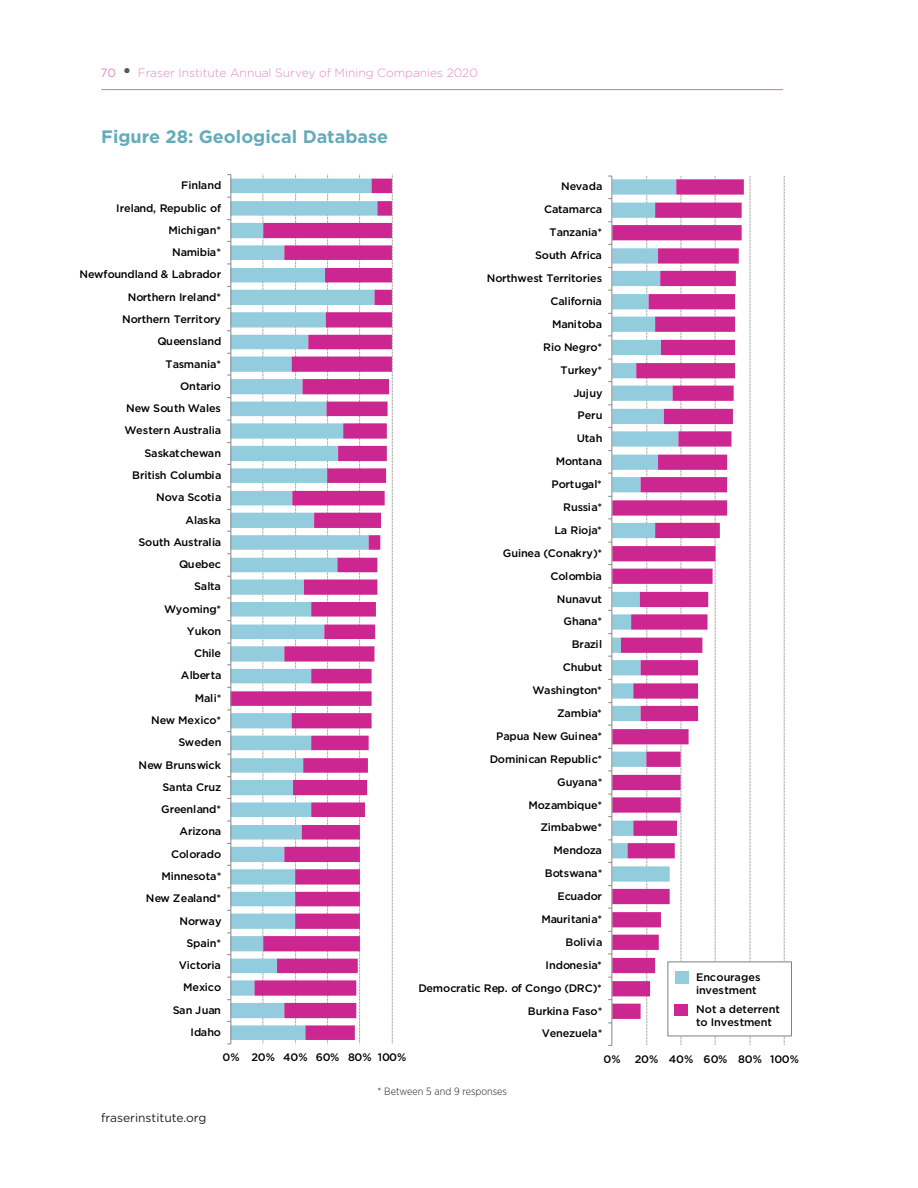
<style>
.page{position:relative;width:918px;height:1188px;background:#fff}
.page>*{position:absolute;margin:0;border:0;box-sizing:border-box;transform-origin:0 0}
.subhead1{font:700 18px "Gotham";color:#64acbb}
.t1{font:300 12px "Gotham";color:#e18ac5}
.t2{font:12px "Gotham";color:#231f20}
.t3{font:500 10.95px/13px "Gotham";letter-spacing:-.015em;color:#000}
.table-sources{font:300 10.5px "Gotham Narrow";color:#231f20}
.s1{font-weight:400}
.s2{font-size:21px;color:#57585a}
</style>
<div class="page">
<hr style="left:101px;top:89px;width:682px;height:1px;background:#da6db7">
<svg style="left:392px;top:175px;width:1px;height:869px"></svg>
<svg style="left:232px;top:179px;width:160px;height:861px"></svg>
<hr style="left:231px;top:175px;width:1px;height:869px;background:#868686">
<svg style="left:646px;top:176px;width:1px;height:869px"></svg>
<svg style="left:681px;top:176px;width:1px;height:869px"></svg>
<svg style="left:715px;top:176px;width:1px;height:869px"></svg>
<svg style="left:750px;top:176px;width:1px;height:869px"></svg>
<svg style="left:784px;top:176px;width:1px;height:869px"></svg>
<svg style="left:613px;top:179px;width:131px;height:840px"></svg>
<hr style="left:612px;top:176px;width:1px;height:869px;background:#868686">
<div style="left:668px;top:962px;width:123px;height:74px;background:#fff"></div>
<div style="left:676px;top:971px;width:13px;height:12px;background:#93cddd"></div>
<div style="left:674px;top:1004px;width:13px;height:12px;background:#cc2691"></div>
<p class="t1" style="left:101px;top:65px;width:379px"><span class="s1">70</span> <span class="s2">•</span> Fraser Institute Annual Survey of Mining Companies 2020</p>
<p class="subhead1" style="left:101px;top:124px;width:289px">Figure 28: Geological Database</p>
<p class="t3" style="left:181px;top:179px;width:42px">Finland</p>
<p class="t3" style="left:116px;top:201px;width:107px">Ireland, Republic of</p>
<p class="t3" style="left:168px;top:223px;width:54px">Michigan*</p>
<p class="t3" style="left:172px;top:246px;width:51px">Namibia*</p>
<p class="t3" style="left:79px;top:268px;width:143px">Newfoundland &amp; Labrador</p>
<p class="t3" style="left:128px;top:290px;width:95px">Northern Ireland*</p>
<p class="t3" style="left:122px;top:312px;width:100px">Northern Territory</p>
<p class="t3" style="left:157px;top:335px;width:66px">Queensland</p>
<p class="t3" style="left:166px;top:357px;width:57px">Tasmania*</p>
<p class="t3" style="left:180px;top:379px;width:42px">Ontario</p>
<p class="t3" style="left:126px;top:402px;width:96px">New South Wales</p>
<p class="t3" style="left:125px;top:424px;width:98px">Western Australia</p>
<p class="t3" style="left:145px;top:446px;width:78px">Saskatchewan</p>
<p class="t3" style="left:132px;top:468px;width:91px">British Columbia</p>
<p class="t3" style="left:156px;top:491px;width:67px">Nova Scotia</p>
<p class="t3" style="left:186px;top:513px;width:37px">Alaska</p>
<p class="t3" style="left:139px;top:535px;width:84px">South Australia</p>
<p class="t3" style="left:179px;top:558px;width:43px">Quebec</p>
<p class="t3" style="left:194px;top:580px;width:28px">Salta</p>
<p class="t3" style="left:164px;top:602px;width:59px">Wyoming*</p>
<p class="t3" style="left:187px;top:624px;width:36px">Yukon</p>
<p class="t3" style="left:194px;top:647px;width:28px">Chile</p>
<p class="t3" style="left:181px;top:669px;width:42px">Alberta</p>
<p class="t3" style="left:195px;top:691px;width:28px">Mali*</p>
<p class="t3" style="left:151px;top:714px;width:72px">New Mexico*</p>
<p class="t3" style="left:178px;top:736px;width:45px">Sweden</p>
<p class="t3" style="left:139px;top:758px;width:84px">New Brunswick</p>
<p class="t3" style="left:163px;top:780px;width:60px">Santa Cruz</p>
<p class="t3" style="left:161px;top:803px;width:61px">Greenland*</p>
<p class="t3" style="left:179px;top:825px;width:44px">Arizona</p>
<p class="t3" style="left:171px;top:847px;width:52px">Colorado</p>
<p class="t3" style="left:162px;top:869px;width:61px">Minnesota*</p>
<p class="t3" style="left:146px;top:892px;width:77px">New Zealand*</p>
<p class="t3" style="left:179px;top:914px;width:44px">Norway</p>
<p class="t3" style="left:187px;top:936px;width:36px">Spain*</p>
<p class="t3" style="left:179px;top:959px;width:44px">Victoria</p>
<p class="t3" style="left:183px;top:981px;width:40px">Mexico</p>
<p class="t3" style="left:173px;top:1003px;width:50px">San Juan</p>
<p class="t3" style="left:191px;top:1025px;width:32px">Idaho</p>
<p class="t3" style="left:222px;top:1050px;width:186px">0% 20% 40% 60% 80% 100%</p>
<p class="t3" style="left:561px;top:180px;width:43px">Nevada</p>
<p class="t3" style="left:544px;top:203px;width:60px">Catamarca</p>
<p class="t3" style="left:550px;top:226px;width:54px">Tanzania*</p>
<p class="t3" style="left:535px;top:249px;width:68px">South Africa</p>
<p class="t3" style="left:487px;top:272px;width:117px">Northwest Territories</p>
<p class="t3" style="left:551px;top:294px;width:53px">California</p>
<p class="t3" style="left:552px;top:317px;width:52px">Manitoba</p>
<p class="t3" style="left:543px;top:340px;width:61px">Rio Negro*</p>
<p class="t3" style="left:561px;top:363px;width:43px">Turkey*</p>
<p class="t3" style="left:574px;top:386px;width:31px">Jujuy</p>
<p class="t3" style="left:578px;top:409px;width:26px">Peru</p>
<p class="t3" style="left:577px;top:432px;width:27px">Utah</p>
<p class="t3" style="left:556px;top:455px;width:48px">Montana</p>
<p class="t3" style="left:552px;top:478px;width:52px">Portugal*</p>
<p class="t3" style="left:563px;top:500px;width:40px">Russia*</p>
<p class="t3" style="left:554px;top:523px;width:49px">La Rioja*</p>
<p class="t3" style="left:503px;top:546px;width:101px">Guinea (Conakry)*</p>
<p class="t3" style="left:551px;top:569px;width:53px">Colombia</p>
<p class="t3" style="left:557px;top:592px;width:47px">Nunavut</p>
<p class="t3" style="left:563px;top:615px;width:40px">Ghana*</p>
<p class="t3" style="left:572px;top:638px;width:32px">Brazil</p>
<p class="t3" style="left:563px;top:661px;width:41px">Chubut</p>
<p class="t3" style="left:533px;top:684px;width:71px">Washington*</p>
<p class="t3" style="left:557px;top:706px;width:46px">Zambia*</p>
<p class="t3" style="left:496px;top:729px;width:107px">Papua New Guinea*</p>
<p class="t3" style="left:490px;top:752px;width:114px">Dominican Republic*</p>
<p class="t3" style="left:557px;top:775px;width:47px">Guyana*</p>
<p class="t3" style="left:528px;top:798px;width:75px">Mozambique*</p>
<p class="t3" style="left:541px;top:821px;width:63px">Zimbabwe*</p>
<p class="t3" style="left:553px;top:844px;width:50px">Mendoza</p>
<p class="t3" style="left:545px;top:867px;width:59px">Botswana*</p>
<p class="t3" style="left:557px;top:890px;width:46px">Ecuador</p>
<p class="t3" style="left:541px;top:912px;width:62px">Mauritania*</p>
<p class="t3" style="left:566px;top:935px;width:38px">Bolivia</p>
<p class="t3" style="left:546px;top:958px;width:58px">Indonesia*</p>
<p class="t3" style="left:418px;top:981px;width:185px">Democratic Rep. of Congo (DRC)*</p>
<p class="t3" style="left:528px;top:1004px;width:76px">Burkina Faso*</p>
<p class="t3" style="left:542px;top:1027px;width:62px">Venezuela*</p>
<p class="t3" style="left:696px;top:970px;width:66px">Encourages investment</p>
<p class="t3" style="left:696px;top:1002px;width:85px">Not a deterrent to Investment</p>
<p class="t3" style="left:604px;top:1052px;width:19px">0%</p>
<p class="t3" style="left:635px;top:1052px;width:166px">20% 40% 60% 80% 100%</p>
<p class="t2" style="left:101px;top:1110px;width:107px">fraserinstitute.org</p>
<p class="table-sources" style="left:377px;top:1085px;width:131px">* Between 5 and 9 responses</p>
</div>
